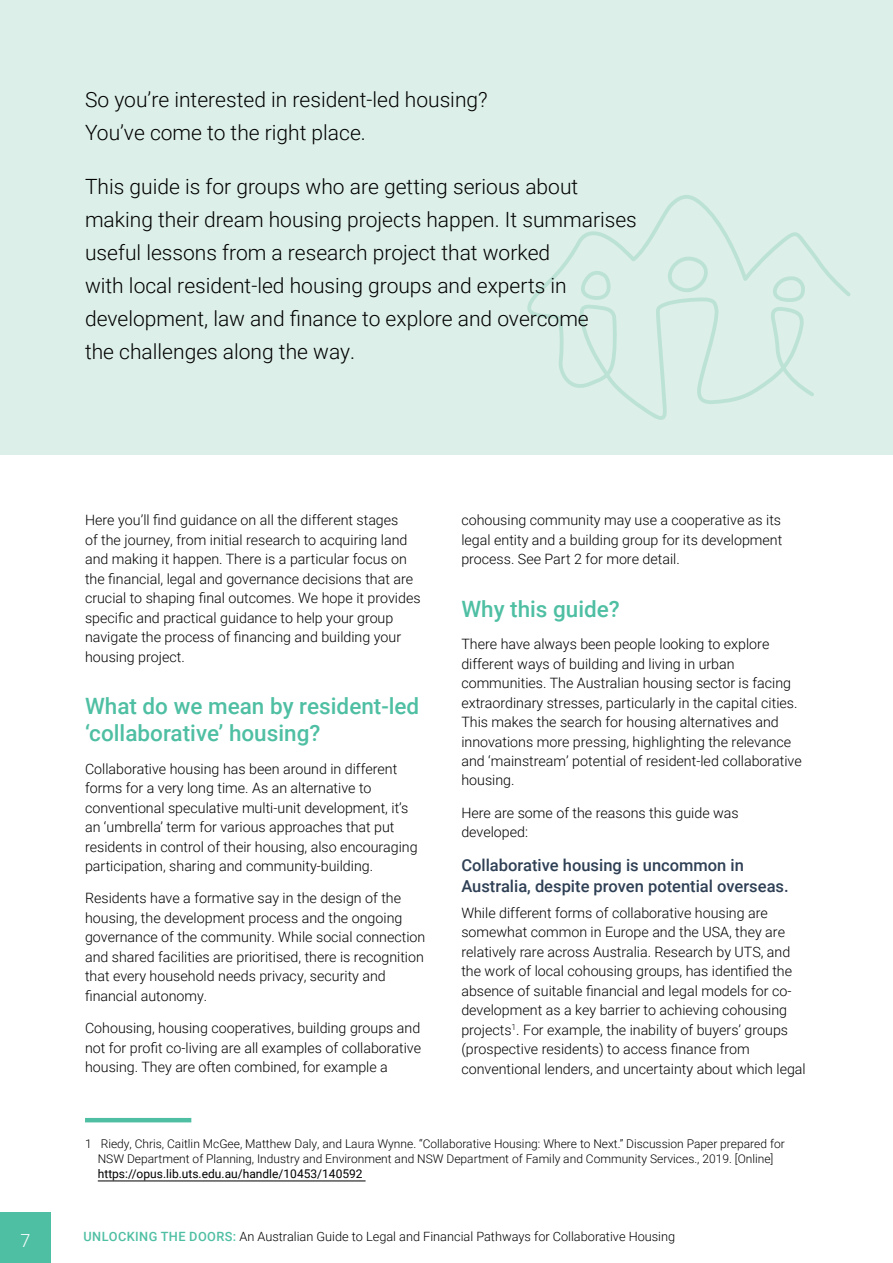
<style>
.page{position:relative;width:893px;height:1263px;background:#fff}
.page>*{position:absolute;margin:0;border:0;box-sizing:border-box;transform-origin:0 0}
.CHA_H2_Heading_2{font:500 22.5px/27px "Roboto";color:#4fbfa3}
.CHA_P_Intro{font:300 21px/33px "Roboto";color:#000}
.t1{font:300 18px "Roboto";color:#fff}
.CHA_H3_Heading_3{font:500 16.5px/21px "Roboto";color:#2f4055}
.CHA_P_Paragraph{font:300 14.25px/19.5px "Roboto";color:#000}
.t2{font:300 12.75px "Roboto";color:#000}
.CHA_P_Footnotes{font:300 12px/15px "Roboto";color:#000}
.s1{font-weight:400}
.s2{font-weight:500;color:#4fbfa3}
</style>
<div class="page">
<div style="left:0;top:1212px;width:51px;height:51px;background:#4fbfa3"></div>
<div style="left:0;top:0;width:893px;height:455px;background:#dcefe8"></div>
<svg style="left:527px;top:195px;width:324px;height:225px"></svg>
<svg style="left:580px;top:270px;width:31px;height:31px"></svg>
<svg style="left:666px;top:254px;width:45px;height:40px"></svg>
<svg style="left:772px;top:276px;width:33px;height:26px"></svg>
<hr style="left:85px;top:1118px;width:106px;height:4px;background:#4fbfa3">
<hr style="left:98px;top:1181px;width:268px;height:1px;background:#000">
<p class="CHA_P_Intro" style="left:85px;top:82px;width:404px">So you’re interested in resident-led housing?<br>You’ve come to the right place.</p>
<p class="CHA_P_Intro" style="left:85px;top:170px;width:553px">This guide is for groups who are getting serious about making their dream housing projects happen. It summarises useful lessons from a research project that worked<br>with local resident-led housing groups and experts in development, law and finance to explore and overcome<br>the challenges along the way.</p>
<p class="t1" style="left:21px;top:1228px;width:11px">7</p>
<p class="CHA_P_Paragraph" style="left:85px;top:510px;width:337px">Here you’ll find guidance on all the different stages<br>of the journey, from initial research to acquiring land and making it happen. There is a particular focus on the financial, legal and governance decisions that are crucial to shaping final outcomes. We hope it provides specific and practical guidance to help your group navigate the process of financing and building your housing project.</p>
<h2 class="CHA_H2_Heading_2" style="left:85px;top:692px;width:336px">What do we mean by resident‑led ‘collaborative’ housing?</h2>
<p class="CHA_P_Paragraph" style="left:85px;top:758px;width:334px">Collaborative housing has been around in different forms for a very long time. As an alternative to conventional speculative multi-unit development, it’s an ‘umbrella’ term for various approaches that put residents in control of their housing, also encouraging participation, sharing and community-building.</p>
<p class="CHA_P_Paragraph" style="left:85px;top:888px;width:342px">Residents have a formative say in the design of the housing, the development process and the ongoing governance of the community. While social connection and shared facilities are prioritised, there is recognition that every household needs privacy, security and financial autonomy.</p>
<p class="CHA_P_Paragraph" style="left:85px;top:1018px;width:338px;text-align:justify">Cohousing, housing cooperatives, building groups and not for profit co-living are all examples of collaborative housing. They are often combined, for example a</p>
<p class="CHA_P_Paragraph" style="left:461px;top:510px;width:322px;text-align:justify">cohousing community may use a cooperative as its legal entity and a building group for its development process. See Part 2 for more detail.</p>
<h2 class="CHA_H2_Heading_2" style="left:461px;top:594px;width:160px">Why this guide?</h2>
<p class="CHA_P_Paragraph" style="left:461px;top:634px;width:342px">There have always been people looking to explore different ways of building and living in urban communities. The Australian housing sector is facing extraordinary stresses, particularly in the capital cities.<br>This makes the search for housing alternatives and innovations more pressing, highlighting the relevance and ‘mainstream’ potential of resident-led collaborative housing.</p>
<p class="CHA_P_Paragraph" style="left:461px;top:802px;width:279px">Here are some of the reasons this guide was developed:</p>
<h3 class="CHA_H3_Heading_3" style="left:461px;top:854px;width:329px">Collaborative housing is uncommon in<br>Australia, despite proven potential overseas.</h3>
<p class="CHA_P_Paragraph" style="left:461px;top:902px;width:346px">While different forms of collaborative housing are somewhat common in Europe and the USA, they are relatively rare across Australia. Research by UTS, and the work of local cohousing groups, has identified the absence of suitable financial and legal models for co&shy;development as a key barrier to achieving cohousing projects<sup>1</sup>. For example, the inability of buyers’ groups (prospective residents) to access finance from conventional lenders, and uncertainty about which legal</p>
<p class="CHA_P_Footnotes" style="left:98px;top:1136px;width:688px;text-indent:-13px">1 Riedy, Chris, Caitlin McGee, Matthew Daly, and Laura Wynne. “Collaborative Housing: Where to Next.” Discussion Paper prepared for<br>NSW Department of Planning, Industry and Environment and NSW Department of Family and Community Services., 2019. [Online] <span class="s1">https://opus.lib.uts.edu.au/handle/10453/140592</span></p>
<p class="t2" style="left:84px;top:1227px;width:593px"><span class="s2">UNLOCKING THE DOORS:</span> An Australian Guide to Legal and Financial Pathways for Collaborative Housing</p>
</div>
